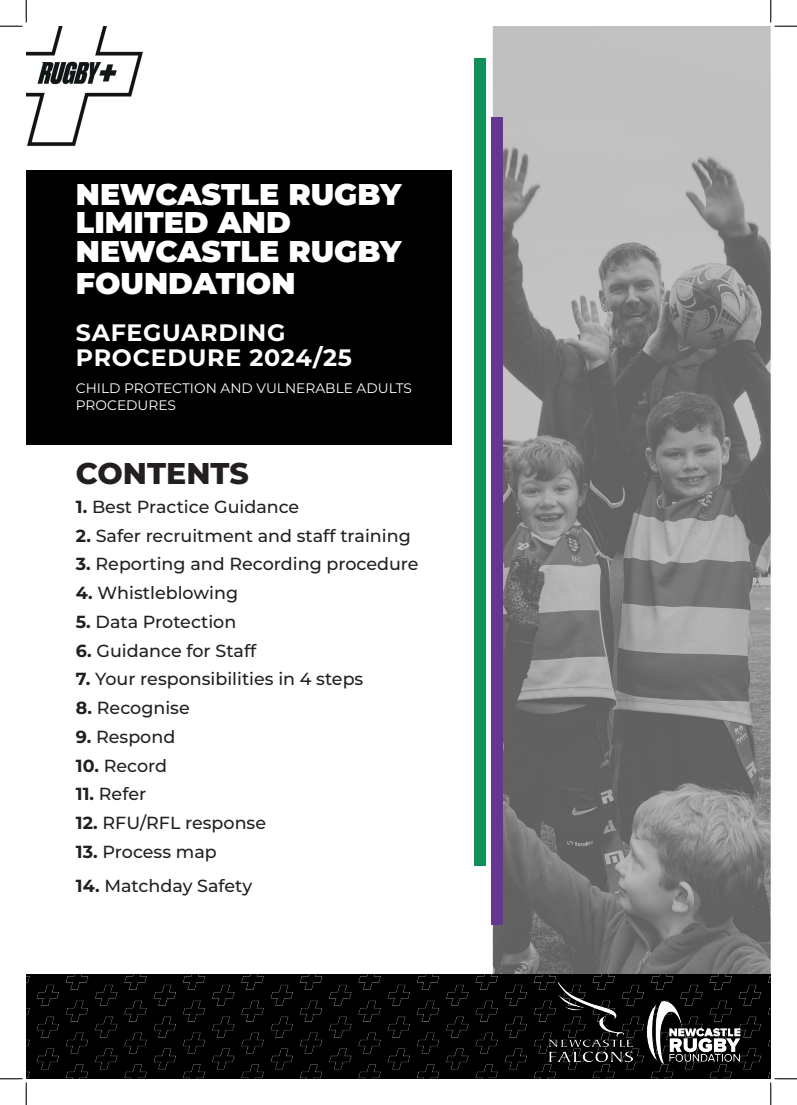
<style>
.page{position:relative;width:797px;height:1105px;background:#fff}
.page>*{position:absolute;margin:0;border:0;box-sizing:border-box;transform-origin:0 0}
.t1{font:900 30px/28.8px "Montserrat";color:#fff}
.t2{font:800 30px "Montserrat";color:#231f20}
.t3{font:700 23.75px "Montserrat";letter-spacing:.03em;color:#fff}
.t4{font:500 17.5px "Montserrat";color:#231f20}
.t5{font:13.75px "Montserrat";color:#fff}
.s1{font-weight:700}
</style>
<div class="page">
<img style="left:26px;top:26px;width:744px;height:948px">
<div style="left:474px;top:58px;width:11px;height:808px;background:#10915a"></div>
<div style="left:491px;top:117px;width:12px;height:807px;background:#653690"></div>
<div style="left:26px;top:170px;width:425px;height:274px;background:#000"></div>
<div style="left:26px;top:974px;width:744px;height:105px;background:#000"></div>
<img style="left:643px;top:982px;width:113px;height:95px">
<img style="left:549px;top:982px;width:83px;height:80px">
<svg style="left:0;top:0;width:27px;height:27px"></svg>
<svg style="left:0;top:1078px;width:27px;height:27px"></svg>
<svg style="left:770px;top:0;width:27px;height:27px"></svg>
<svg style="left:770px;top:1078px;width:27px;height:27px"></svg>
<p class="t1" style="left:76px;top:178px;width:327px">NEWCASTLE RUGBY<br>LIMITED AND</p>
<p class="t1" style="left:76px;top:234px;width:327px;line-height:31.5px">NEWCASTLE RUGBY<br>FOUNDATION</p>
<p class="t3" style="left:76px;top:316px;width:211px">SAFEGUARDING</p>
<p class="t3" style="left:76px;top:341px;width:277px">PROCEDURE 2024/25</p>
<p class="t5" style="left:76px;top:378px;width:338px">CHILD PROTECTION AND VULNERABLE ADULTS</p>
<p class="t5" style="left:76px;top:396px;width:102px">PROCEDURES</p>
<p class="t2" style="left:76px;top:451px;width:175px">CONTENTS</p>
<p class="t4" style="left:76px;top:494px;width:225px"><span class="s1">1.</span> Best Practice Guidance</p>
<p class="t4" style="left:76px;top:523px;width:336px"><span class="s1">2.</span> Safer recruitment and staff training</p>
<p class="t4" style="left:76px;top:552px;width:344px"><span class="s1">3.</span> Reporting and Recording procedure</p>
<p class="t4" style="left:76px;top:581px;width:164px"><span class="s1">4.</span> Whistleblowing</p>
<p class="t4" style="left:76px;top:609px;width:162px"><span class="s1">5.</span> Data Protection</p>
<p class="t4" style="left:76px;top:638px;width:182px"><span class="s1">6.</span> Guidance for Staff</p>
<p class="t4" style="left:76px;top:667px;width:289px"><span class="s1">7.</span> Your responsibilities in 4 steps</p>
<p class="t4" style="left:76px;top:696px;width:115px"><span class="s1">8.</span> Recognise</p>
<p class="t4" style="left:76px;top:724px;width:101px"><span class="s1">9.</span> Respond</p>
<p class="t4" style="left:76px;top:753px;width:93px"><span class="s1">10.</span> Record</p>
<p class="t4" style="left:76px;top:782px;width:72px"><span class="s1">11.</span> Refer</p>
<p class="t4" style="left:76px;top:811px;width:192px"><span class="s1">12.</span> RFU/RFL response</p>
<p class="t4" style="left:76px;top:839px;width:142px"><span class="s1">13.</span> Process map</p>
<p class="t4" style="left:76px;top:873px;width:178px"><span class="s1">14.</span> Matchday Safety</p>
</div>
